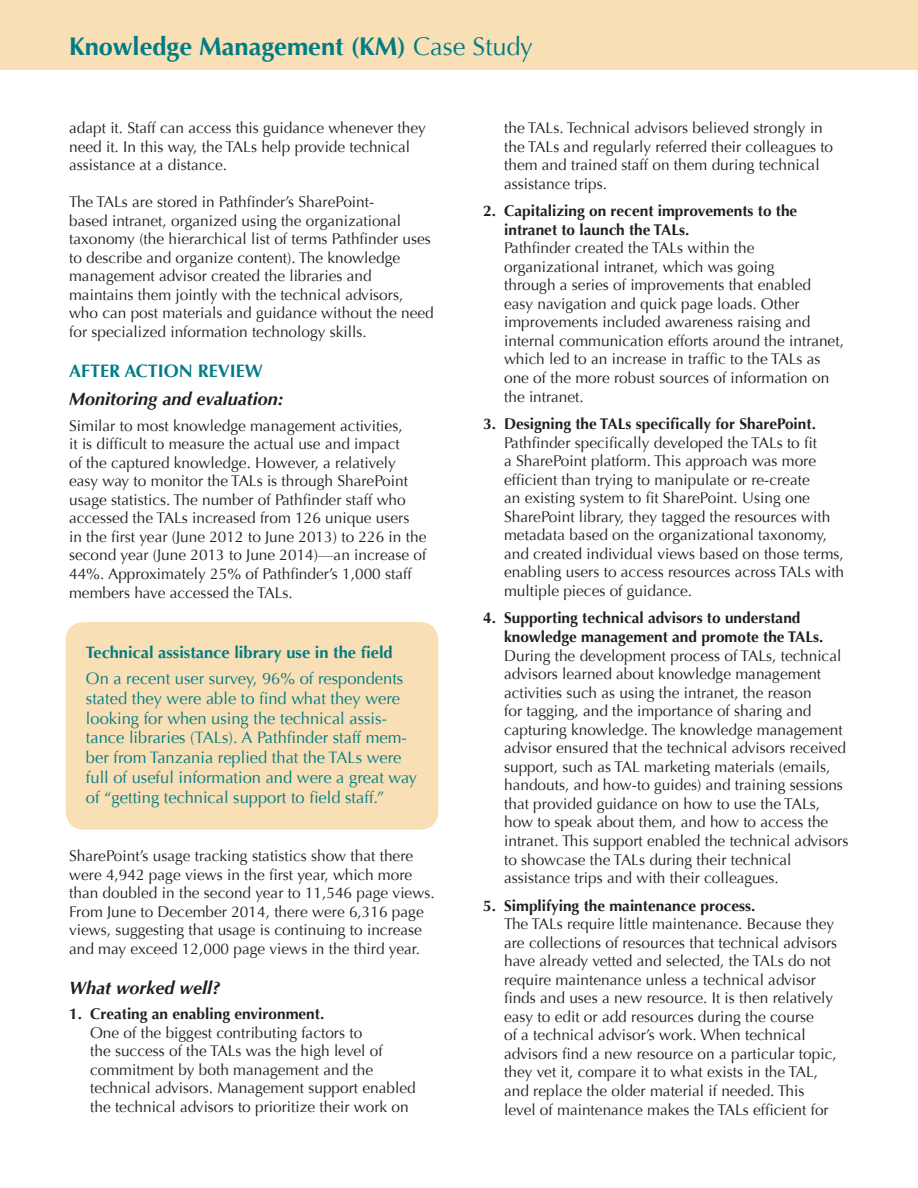
<style>
.page{position:relative;width:918px;height:1188px;background:#fff}
.page>*{position:absolute;margin:0;border:0;box-sizing:border-box;transform-origin:0 0}
.t1{font:700 25.5px "Optima";color:#007c85}
.Bullets{font:italic 700 18px "Optima";color:#231f20}
.Basic_body_text{font:700 18px "Optima";color:#007c85}
.t2{font:16.5px/19.8px "Optima";color:#007c85}
.t3{font:700 16.5px/26.5px "Optima";color:#007c85}
.Basic_body_text-2{font:15.45px/18.6px "Optima";color:#231f20}
.Basic_body_text-3{font:700 15.45px/18.6px "Optima";color:#231f20}
.s1{font-weight:400}
</style>
<div class="page">
<div style="left:66px;top:622px;width:372px;height:208px;background:#f8dfb5;border-radius:18px"></div>
<div style="left:0;top:0;width:918px;height:69px;background:#f8dfb5"></div>
<p class="t1" style="left:69px;top:32px;width:465px">Knowledge Management (KM) <span class="s1">Case Study</span></p>
<p class="Basic_body_text-2" style="left:69px;top:119px;width:358px">adapt it. Staff can access this guidance whenever they need it. In this way, the TALs help provide technical assistance at a distance.</p>
<p class="Basic_body_text-2" style="left:69px;top:193px;width:366px">The TALs are stored in Pathfinder’s SharePoint-<br>based intranet, organized using the organizational taxonomy (the hierarchical list of terms Pathfinder uses to describe and organize content). The knowledge management advisor created the libraries and maintains them jointly with the technical advisors, who can post materials and guidance without the need for specialized information technology skills.</p>
<p class="Basic_body_text" style="left:69px;top:361px;width:195px">AFTER ACTION REVIEW</p>
<p class="Bullets" style="left:69px;top:389px;width:216px">Monitoring and evaluation:</p>
<p class="Basic_body_text-2" style="left:69px;top:416px;width:359px">Similar to most knowledge management activities,<br>it is difficult to measure the actual use and impact<br>of the captured knowledge. However, a relatively easy way to monitor the TALs is through SharePoint usage statistics. The number of Pathfinder staff who accessed the TALs increased from 126 unique users<br>in the first year (June 2012 to June 2013) to 226 in the second year (June 2013 to June 2014)—an increase of 44%. Approximately 25% of Pathfinder’s 1,000 staff members have accessed the TALs.</p>
<p class="t3" style="left:86px;top:639px;width:319px">Technical assistance library use in the field<br><span class="s1">On a recent user survey, 96% of respondents</span></p>
<p class="t2" style="left:86px;top:689px;width:333px">stated they were able to find what they were looking for when using the technical assis&shy;tance libraries (TALs). A Pathfinder staff mem&shy;ber from Tanzania replied that the TALs were full of useful information and were a great way of “getting technical support to field staff.”</p>
<p class="Basic_body_text-2" style="left:69px;top:847px;width:367px">SharePoint’s usage tracking statistics show that there were 4,942 page views in the first year, which more than doubled in the second year to 11,546 page views.<br>From June to December 2014, there were 6,316 page views, suggesting that usage is continuing to increase and may exceed 12,000 page views in the third year.</p>
<p class="Bullets" style="left:69px;top:977px;width:153px">What worked well?</p>
<p class="Basic_body_text-3" style="left:69px;top:1005px;width:257px">1. Creating an enabling environment.</p>
<p class="Basic_body_text-2" style="left:90px;top:1024px;width:327px">One of the biggest contributing factors to<br>the success of the TALs was the high level of commitment by both management and the technical advisors. Management support enabled the technical advisors to prioritize their work on</p>
<p class="Basic_body_text-2" style="left:504px;top:119px;width:331px">the TALs. Technical advisors believed strongly in the TALs and regularly referred their colleagues to them and trained staff on them during technical assistance trips.</p>
<p class="Basic_body_text-3" style="left:504px;top:202px;width:295px;text-indent:-21px">2. Capitalizing on recent improvements to the intranet to launch the TALs.</p>
<p class="Basic_body_text-2" style="left:504px;top:239px;width:341px">Pathfinder created the TALs within the organizational intranet, which was going<br>through a series of improvements that enabled easy navigation and quick page loads. Other improvements included awareness raising and internal communication efforts around the intranet, which led to an increase in traffic to the TALs as one of the more robust sources of information on the intranet.</p>
<p class="Basic_body_text-3" style="left:483px;top:415px;width:334px">3. Designing the TALs specifically for SharePoint.</p>
<p class="Basic_body_text-2" style="left:504px;top:433px;width:342px">Pathfinder specifically developed the TALs to fit<br>a SharePoint platform. This approach was more efficient than trying to manipulate or re-create<br>an existing system to fit SharePoint. Using one SharePoint library, they tagged the resources with metadata based on the organizational taxonomy, and created individual views based on those terms, enabling users to access resources across TALs with multiple pieces of guidance.</p>
<p class="Basic_body_text-3" style="left:504px;top:609px;width:321px;text-indent:-21px">4. Supporting technical advisors to understand knowledge management and promote the TALs.</p>
<p class="Basic_body_text-2" style="left:504px;top:646px;width:346px">During the development process of TALs, technical advisors learned about knowledge management activities such as using the intranet, the reason<br>for tagging, and the importance of sharing and capturing knowledge. The knowledge management advisor ensured that the technical advisors received support, such as TAL marketing materials (emails, handouts, and how-to guides) and training sessions that provided guidance on how to use the TALs, how to speak about them, and how to access the intranet. This support enabled the technical advisors to showcase the TALs during their technical assistance trips and with their colleagues.</p>
<p class="Basic_body_text-3" style="left:483px;top:896px;width:274px">5. Simplifying the maintenance process.</p>
<p class="Basic_body_text-2" style="left:504px;top:915px;width:335px">The TALs require little maintenance. Because they are collections of resources that technical advisors have already vetted and selected, the TALs do not require maintenance unless a technical advisor finds and uses a new resource. It is then relatively easy to edit or add resources during the course<br>of a technical advisor’s work. When technical advisors find a new resource on a particular topic, they vet it, compare it to what exists in the TAL, and replace the older material if needed. This level of maintenance makes the TALs efficient for</p>
</div>
